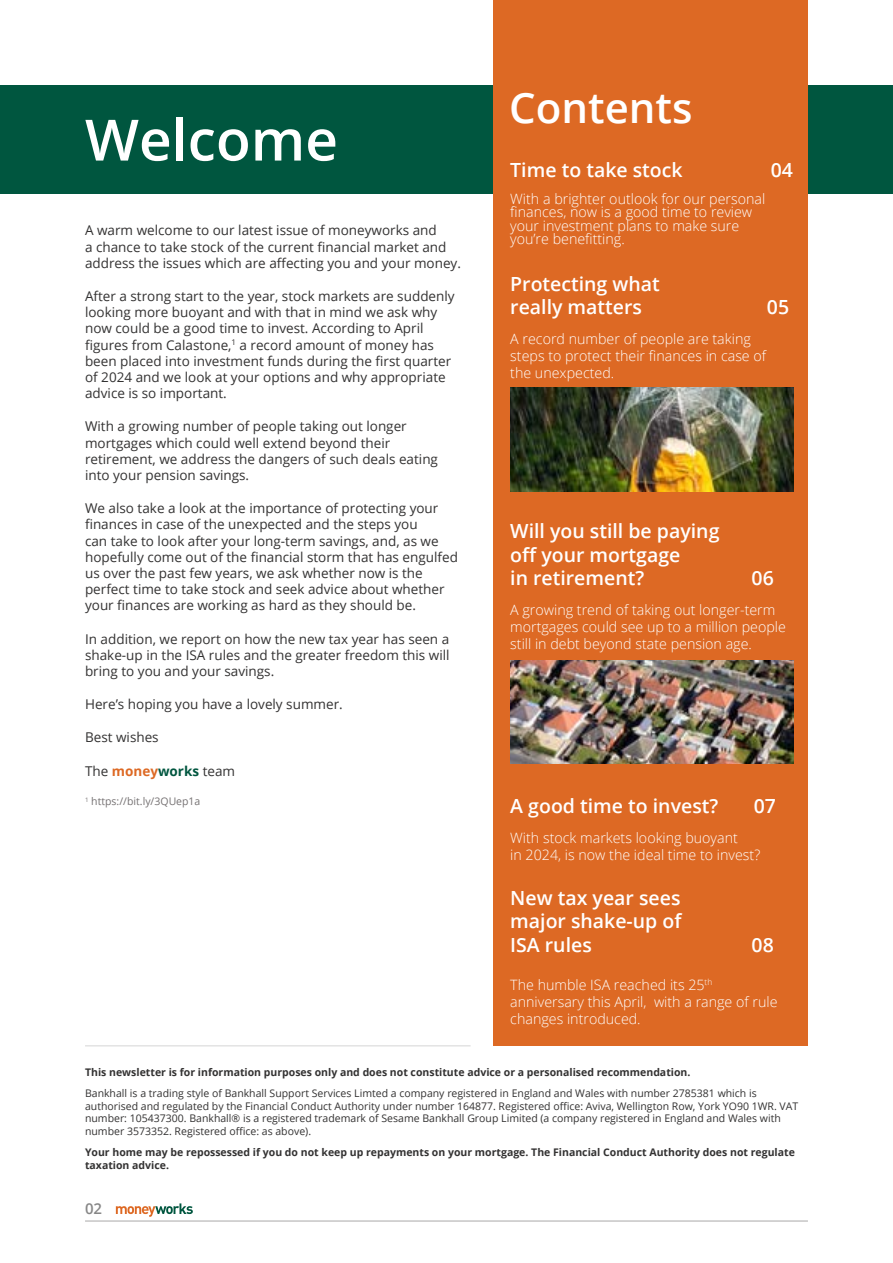
<style>
.page{position:relative;width:893px;height:1263px;background:#fff}
.page>*{position:absolute;margin:0;border:0;box-sizing:border-box;transform-origin:0 0}
.t1{font:600 57px "Open Sans";color:#fff}
.t2{font:600 42px "Open Sans";color:#fff}
.t3{font:600 19.5px/23.4px "Open Sans";color:#fff}
.t4{font:600 15px "Open Sans";color:#878787}
.t5{font:300 14.25px/17.1px "Open Sans";color:#fff}
.t6{font:13.5px/16.2px "Open Sans";color:#333232}
.t7{font:10.5px/12.6px "Open Sans";color:#333232}
.t8{font:700 10.5px/12.6px "Open Sans";color:#333232}
.t9{font:10.5px "Open Sans";color:#757172}
.s1{font-weight:700;color:#dd6924}
.s2{font-weight:700;color:#00563f}
</style>
<div class="page">
<div style="left:0;top:85px;width:893px;height:108px;background:#00563f"></div>
<div style="left:493px;top:0;width:315px;height:1045px;background:#dd6924"></div>
<hr style="left:85px;top:1220px;width:723px;height:1px;background:#b3b2b2">
<hr style="left:85px;top:1045px;width:386px;height:1px;background:#e3e3e3">
<svg style="left:116px;top:1203px;width:77px;height:14px"></svg>
<img style="left:510px;top:387px;width:283px;height:104px">
<img style="left:510px;top:660px;width:283px;height:104px">
<h1 class="t1" style="left:85px;top:101px;width:255px">Welcome</h1>
<p class="t6" style="left:85px;top:222px;width:377px">A warm welcome to our latest issue of moneyworks and<br>a chance to take stock of the current financial market and address the issues which are affecting you and your money.</p>
<p class="t6" style="left:85px;top:288px;width:371px">After a strong start to the year, stock markets are suddenly looking more buoyant and with that in mind we ask why now could be a good time to invest. According to April figures from Calastone,<sup>1</sup> a record amount of money has been placed into investment funds during the first quarter of 2024 and we look at your options and why appropriate advice is so important.</p>
<p class="t6" style="left:85px;top:418px;width:354px">With a growing number of people taking out longer mortgages which could well extend beyond their retirement, we address the dangers of such deals eating into your pension savings.</p>
<p class="t6" style="left:85px;top:500px;width:374px">We also take a look at the importance of protecting your finances in case of the unexpected and the steps you<br>can take to look after your long-term savings, and, as we hopefully come out of the financial storm that has engulfed us over the past few years, we ask whether now is the perfect time to take stock and seek advice about whether your finances are working as hard as they should be.</p>
<p class="t6" style="left:85px;top:630px;width:366px;text-align:justify">In addition, we report on how the new tax year has seen a shake-up in the ISA rules and the greater freedom this will bring to you and your savings.</p>
<p class="t6" style="left:85px;top:696px;width:259px">Here’s hoping you have a lovely summer.</p>
<p class="t6" style="left:85px;top:729px;width:75px">Best wishes</p>
<p class="t6" style="left:85px;top:762px;width:152px">The <span class="s1">money</span><span class="s2">works</span> team</p>
<p class="t9" style="left:85px;top:794px;width:117px"><sup>1</sup> https://bit.ly/3QUep1a</p>
<h2 class="t2" style="left:509px;top:78px;width:185px">Contents</h2>
<h3 class="t3" style="left:510px;top:157px;width:174px">Time to take stock</h3>
<h3 class="t3" style="left:771px;top:157px;width:24px">04</h3>
<p class="t5" style="left:510px;top:191px;width:256px;line-height:13.5px">With a brighter outlook for our personal finances, now is a good time to review your investment plans to make sure you’re benefitting.</p>
<h3 class="t3" style="left:510px;top:272px;width:151px">Protecting what really matters</h3>
<h3 class="t3" style="left:767px;top:295px;width:24px">05</h3>
<p class="t5" style="left:510px;top:330px;width:257px">A record number of people are taking steps to protect their finances in case of the unexpected.</p>
<h3 class="t3" style="left:510px;top:519px;width:211px">Will you still be paying off your mortgage<br>in retirement?</h3>
<h3 class="t3" style="left:752px;top:566px;width:24px">06</h3>
<p class="t5" style="left:510px;top:601px;width:277px">A growing trend of taking out longer-term mortgages could see up to a million people still in debt beyond state pension age.</p>
<h3 class="t3" style="left:510px;top:794px;width:210px">A good time to invest?</h3>
<h3 class="t3" style="left:754px;top:794px;width:24px">07</h3>
<p class="t5" style="left:510px;top:829px;width:252px">With stock markets looking buoyant<br>in 2024, is now the ideal time to invest?</p>
<h3 class="t3" style="left:510px;top:886px;width:173px;text-align:justify">New tax year sees major shake-up of ISA rules</h3>
<h3 class="t3" style="left:752px;top:932px;width:24px">08</h3>
<p class="t5" style="left:510px;top:976px;width:269px">The humble ISA reached its 25<sup>th </sup>anniversary this April, with a range of rule changes introduced.</p>
<p class="t8" style="left:85px;top:1066px;width:607px">This newsletter is for information purposes only and does not constitute advice or a personalised recommendation.</p>
<p class="t7" style="left:85px;top:1087px;width:715px">Bankhall is a trading style of Bankhall Support Services Limted a company registered in England and Wales with number 2785381 which is authorised and regulated by the Financial Conduct Authority under number 164877. Registered office: Aviva, Wellington Row, York YO90 1WR. VAT number: 105437300. Bankhall® is a registered trademark of Sesame Bankhall Group Limited (a company registered in England and Wales with number 3573352. Registered office: as above).</p>
<p class="t8" style="left:85px;top:1146px;width:711px">Your home may be repossessed if you do not keep up repayments on your mortgage. The Financial Conduct Authority does not regulate taxation advice.</p>
<p class="t4" style="left:85px;top:1198px;width:19px">02</p>
</div>
